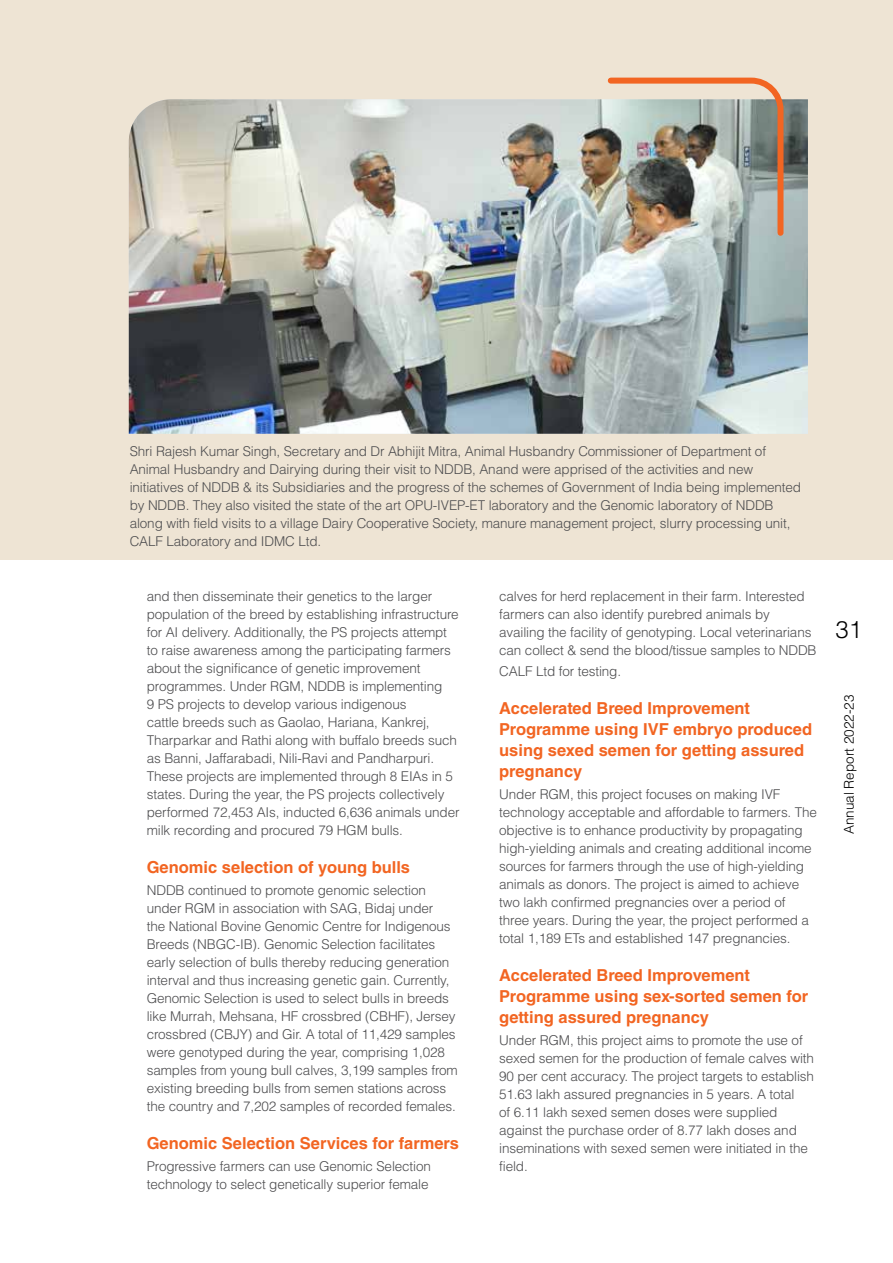
<style>
.page{position:relative;width:893px;height:1263px;background:#fff}
.page>*{position:absolute;margin:0;border:0;box-sizing:border-box;transform-origin:0 0}
.t1{font:300 24px "Helvetica LT Std";color:#000}
.t2{font:700 16.5px/21px "Helvetica LT Std";color:#f26522}
.t3{font:300 13.5px/18px "Helvetica LT Std";letter-spacing:-.01em;color:#4d4d4f}
.t4{font:300 13.5px "Helvetica LT Std";color:#000}
</style>
<div class="page">
<div style="left:0;top:0;width:893px;height:559px;background:#eee4d4"></div>
<img style="left:129px;top:99px;width:679px;height:335px">
<img style="left:605px;top:77px;width:181px;height:162px">
<p class="t3" style="left:130px;top:442px;width:673px">Shri Rajesh Kumar Singh, Secretary and Dr Abhijit Mitra, Animal Husbandry Commissioner of Department of Animal Husbandry and Dairying during their visit to NDDB, Anand were apprised of the activities and new initiatives of NDDB &amp; its Subsidiaries and the progress of the schemes of Government of India being implemented by NDDB. They also visited the state of the art OPU-IVEP-ET laboratory and the Genomic laboratory of NDDB along with field visits to a village Dairy Cooperative Society, manure management project, slurry processing unit, CALF Laboratory and IDMC Ltd.</p>
<p class="t3" style="left:147px;top:587px;width:314px">and then disseminate their genetics to the larger population of the breed by establishing infrastructure for AI delivery. Additionally, the PS projects attempt to raise awareness among the participating farmers about the significance of genetic improvement programmes. Under RGM, NDDB is implementing<br>9 PS projects to develop various indigenous<br>cattle breeds such as Gaolao, Hariana, Kankrej, Tharparkar and Rathi along with buffalo breeds such as Banni, Jaffarabadi, Nili-Ravi and Pandharpuri.<br>These projects are implemented through 8 EIAs in 5 states. During the year, the PS projects collectively performed 72,453 AIs, inducted 6,636 animals under milk recording and procured 79 HGM bulls.</p>
<p class="t2" style="left:147px;top:856px;width:265px">Genomic selection of young bulls</p>
<p class="t3" style="left:147px;top:881px;width:312px">NDDB continued to promote genomic selection under RGM in association with SAG, Bidaj under<br>the National Bovine Genomic Centre for Indigenous Breeds (NBGC-IB). Genomic Selection facilitates early selection of bulls thereby reducing generation interval and thus increasing genetic gain. Currently, Genomic Selection is used to select bulls in breeds like Murrah, Mehsana, HF crossbred (CBHF), Jersey crossbred (CBJY) and Gir. A total of 11,429 samples were genotyped during the year, comprising 1,028 samples from young bull calves, 3,199 samples from existing breeding bulls from semen stations across the country and 7,202 samples of recorded females.</p>
<p class="t2" style="left:147px;top:1132px;width:314px">Genomic Selection Services for farmers</p>
<p class="t3" style="left:147px;top:1157px;width:286px">Progressive farmers can use Genomic Selection technology to select genetically superior female</p>
<p class="t3" style="left:499px;top:587px;width:319px">calves for herd replacement in their farm. Interested farmers can also identify purebred animals by availing the facility of genotyping. Local veterinarians can collect &amp; send the blood/tissue samples to NDDB</p>
<p class="t3" style="left:499px;top:662px;width:123px">CALF Ltd for testing.</p>
<p class="t2" style="left:499px;top:697px;width:314px">Accelerated Breed Improvement<br>Programme using IVF embryo produced using sexed semen for getting assured pregnancy</p>
<p class="t3" style="left:499px;top:785px;width:319px">Under RGM, this project focuses on making IVF technology acceptable and affordable to farmers. The objective is to enhance productivity by propagating high-yielding animals and creating additional income sources for farmers through the use of high-yielding animals as donors. The project is aimed to achieve two lakh confirmed pregnancies over a period of three years. During the year, the project performed a total 1,189 ETs and established 147 pregnancies.</p>
<p class="t2" style="left:499px;top:964px;width:311px">Accelerated Breed Improvement<br>Programme using sex-sorted semen for getting assured pregnancy</p>
<p class="t3" style="left:499px;top:1031px;width:316px">Under RGM, this project aims to promote the use of sexed semen for the production of female calves with 90 per cent accuracy. The project targets to establish 51.63 lakh assured pregnancies in 5 years. A total<br>of 6.11 lakh sexed semen doses were supplied against the purchase order of 8.77 lakh doses and inseminations with sexed semen were initiated in the field.</p>
<h1 class="t1" style="left:836px;top:614px;width:28px">31</h1>
<p class="t4" style="left:840px;top:834px;width:141px;rotate:-90deg">Annual Report 2022-23</p>
</div>
